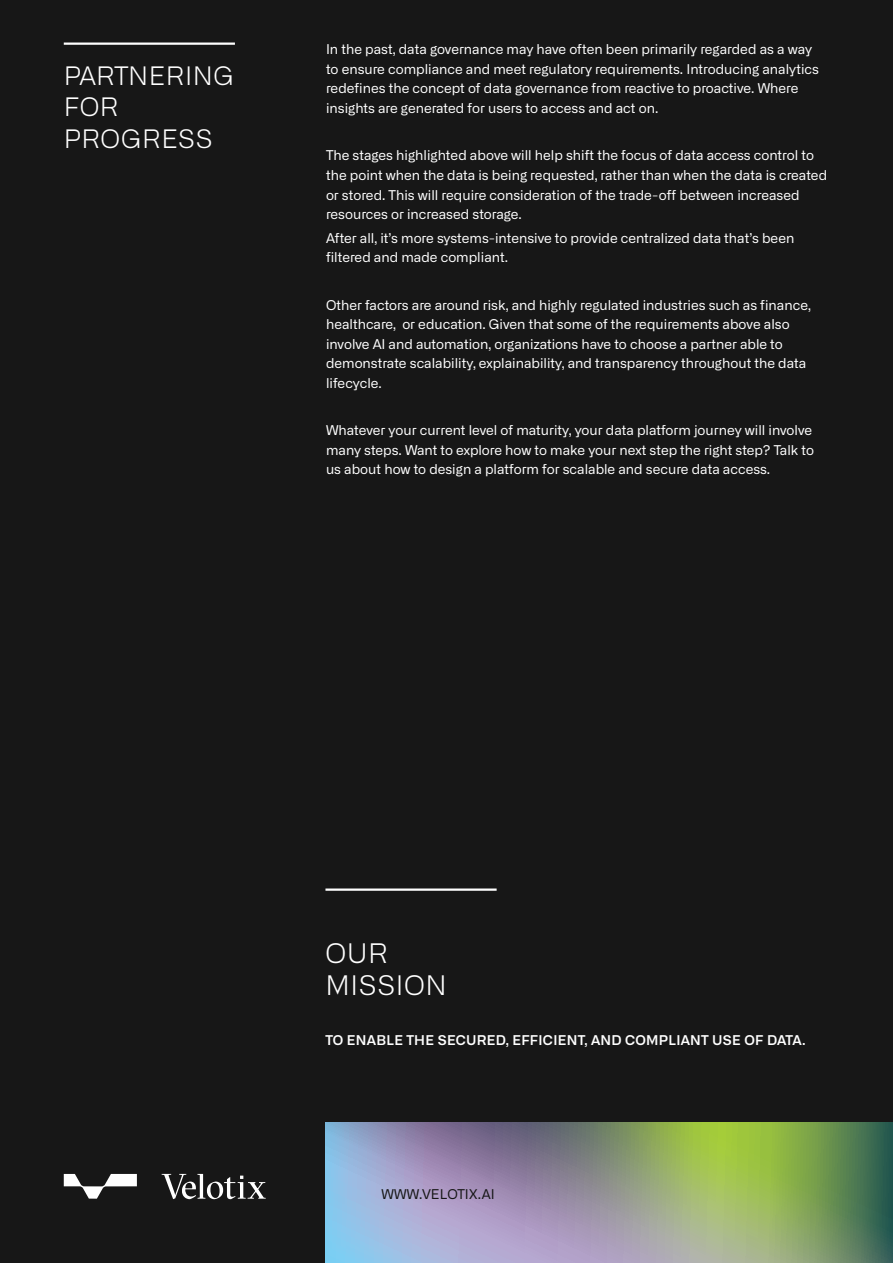
<style>
.page{position:relative;width:893px;height:1263px;background:#171717}
.page>*{position:absolute;margin:0;border:0;box-sizing:border-box;transform-origin:0 0}
.t1{font:300 27px "Alliance No.2";letter-spacing:.02em;color:#fff}
.t2{font:300 25.5px/31.5px "Alliance No.2";letter-spacing:.02em;color:#fff}
.t3{font:13.5px/19.5px "Alliance No.2";color:#fff}
.t4{font:600 13.5px "Alliance No.2";letter-spacing:.02em;color:#fff}
.t5{font:13.5px "Alliance No.2";color:#171717}
</style>
<div class="page">
<svg style="left:64px;top:1174px;width:73px;height:25px"></svg>
<svg style="left:162px;top:1174px;width:104px;height:25px"></svg>
<hr style="left:64px;top:43px;width:171px;height:2px;background:#fff">
<hr style="left:325px;top:888px;width:172px;height:3px;background:#fff">
<svg style="left:325px;top:1123px;width:568px;height:140px;background:#8f9e91"></svg>
<p class="t2" style="left:64px;top:59px;width:172px">PARTNERING<br>FOR<br>PROGRESS</p>
<p class="t3" style="left:326px;top:40px;width:494px">In the past, data governance may have often been primarily regarded as a way to ensure compliance and meet regulatory requirements. Introducing analytics redefines the concept of data governance from reactive to proactive. Where insights are generated for users to access and act on.</p>
<p class="t3" style="left:326px;top:146px;width:503px">The stages highlighted above will help shift the focus of data access control to the point when the data is being requested, rather than when the data is created or stored. This will require consideration of the trade-off between increased resources or increased storage.</p>
<p class="t3" style="left:326px;top:228px;width:470px">After all, it’s more systems-intensive to provide centralized data that’s been filtered and made compliant.</p>
<p class="t3" style="left:326px;top:295px;width:486px">Other factors are around risk, and highly regulated industries such as finance, healthcare, or education. Given that some of the requirements above also involve AI and automation, organizations have to choose a partner able to demonstrate scalability, explainability, and transparency throughout the data lifecycle.</p>
<p class="t3" style="left:326px;top:420px;width:489px">Whatever your current level of maturity, your data platform journey will involve many steps. Want to explore how to make your next step the right step? Talk to us about how to design a platform for scalable and secure data access.</p>
<p class="t1" style="left:325px;top:937px;width:64px">OUR</p>
<p class="t1" style="left:325px;top:969px;width:123px">MISSION</p>
<p class="t4" style="left:325px;top:1031px;width:482px">TO ENABLE THE SECURED, EFFICIENT, AND COMPLIANT USE OF DATA.</p>
<p class="t5" style="left:381px;top:1186px;width:115px">WWW.VELOTIX.AI</p>
</div>
